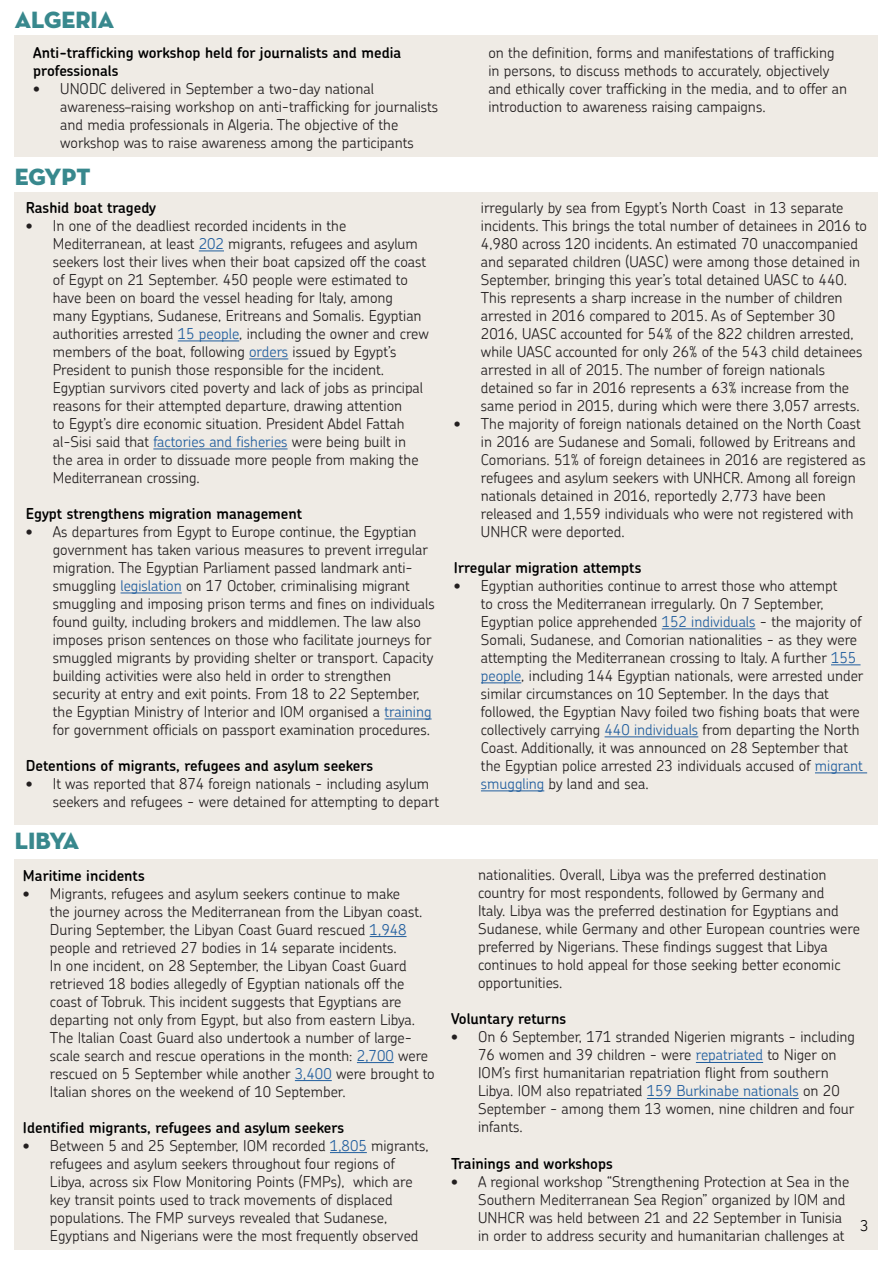
<style>
.page{position:relative;width:893px;height:1263px;background:#fff}
.page>*{position:absolute;margin:0;border:0;box-sizing:border-box;transform-origin:0 0}
.t1{font:24px "Neutra Disp Titling";color:#38888d}
.t2{font:300 15px/18px "Chevin";color:#231f20}
.t3{font:600 15px/18px "Chevin";color:#000}
.t4{font:300 15px "Chevin";color:#000}
.s1{color:#215e9e}
</style>
<div class="page">
<div style="left:15px;top:859px;width:863px;height:390px;background:#efebe5"></div>
<hr style="left:370px;top:936px;width:37px;height:1px;background:#215e9e">
<hr style="left:357px;top:1062px;width:37px;height:1px;background:#215e9e">
<hr style="left:295px;top:1080px;width:37px;height:1px;background:#215e9e">
<hr style="left:330px;top:1152px;width:37px;height:1px;background:#215e9e">
<hr style="left:696px;top:1062px;width:67px;height:1px;background:#215e9e">
<hr style="left:647px;top:1098px;width:152px;height:1px;background:#215e9e">
<div style="left:15px;top:192px;width:863px;height:632px;background:#efebe5"></div>
<svg style="left:199px;top:251px;width:25px;height:1px"></svg>
<hr style="left:178px;top:341px;width:61px;height:1px;background:#215e9e">
<hr style="left:249px;top:359px;width:39px;height:1px;background:#215e9e">
<hr style="left:153px;top:449px;width:135px;height:1px;background:#215e9e">
<hr style="left:121px;top:593px;width:61px;height:1px;background:#215e9e">
<hr style="left:385px;top:719px;width:47px;height:1px;background:#215e9e">
<hr style="left:662px;top:629px;width:93px;height:1px;background:#215e9e">
<svg style="left:831px;top:665px;width:29px;height:1px"></svg>
<hr style="left:481px;top:683px;width:40px;height:1px;background:#215e9e">
<hr style="left:605px;top:737px;width:93px;height:1px;background:#215e9e">
<hr style="left:815px;top:773px;width:52px;height:1px;background:#215e9e">
<hr style="left:481px;top:791px;width:63px;height:1px;background:#215e9e">
<div style="left:15px;top:36px;width:863px;height:121px;background:#efebe5"></div>
<h1 class="t1" style="left:15px;top:5px;width:101px">ALGERIA</h1>
<p class="t3" style="left:33px;top:43px;width:369px">Anti-trafficking workshop held for journalists and media professionals</p>
<p class="t2" style="left:60px;top:79px;width:379px;text-indent:-27px">• UNODC delivered in September a two-day national awareness–raising workshop on anti-trafficking for journalists and media professionals in Algeria. The objective of the workshop was to raise awareness among the participants</p>
<h1 class="t1" style="left:15px;top:161px;width:77px">EGYPT</h1>
<p class="t3" style="left:26px;top:198px;width:132px">Rashid boat tragedy</p>
<p class="t2" style="left:53px;top:216px;width:378px;text-indent:-27px">• In one of the deadliest recorded incidents in the Mediterranean, at least <span class="s1">202</span> migrants, refugees and asylum seekers lost their lives when their boat capsized off the coast of Egypt on 21 September. 450 people were estimated to have been on board the vessel heading for Italy, among many Egyptians, Sudanese, Eritreans and Somalis. Egyptian authorities arrested <span class="s1">15 people</span>, including the owner and crew members of the boat, following <span class="s1">orders</span> issued by Egypt’s President to punish those responsible for the incident.<br>Egyptian survivors cited poverty and lack of jobs as principal reasons for their attempted departure, drawing attention<br>to Egypt’s dire economic situation. President Abdel Fattah al-Sisi said that <span class="s1">factories and fisheries</span> were being built in the area in order to dissuade more people from making the Mediterranean crossing.</p>
<p class="t3" style="left:26px;top:504px;width:278px">Egypt strengthens migration management</p>
<p class="t2" style="left:53px;top:522px;width:383px;text-indent:-27px">• As departures from Egypt to Europe continue, the Egyptian government has taken various measures to prevent irregular migration. The Egyptian Parliament passed landmark anti&shy;smuggling <span class="s1">legislation</span> on 17 October, criminalising migrant smuggling and imposing prison terms and fines on individuals found guilty, including brokers and middlemen. The law also imposes prison sentences on those who facilitate journeys for smuggled migrants by providing shelter or transport. Capacity building activities were also held in order to strengthen security at entry and exit points. From 18 to 22 September, the Egyptian Ministry of Interior and IOM organised a <span class="s1">training </span>for government officials on passport examination procedures.</p>
<p class="t3" style="left:26px;top:756px;width:349px">Detentions of migrants, refugees and asylum seekers</p>
<p class="t2" style="left:53px;top:774px;width:388px;text-indent:-27px">• It was reported that 874 foreign nationals - including asylum seekers and refugees - were detained for attempting to depart</p>
<h1 class="t1" style="left:15px;top:826px;width:66px">LIBYA</h1>
<p class="t3" style="left:23px;top:866px;width:123px">Maritime incidents</p>
<p class="t2" style="left:50px;top:884px;width:386px;text-indent:-27px">• Migrants, refugees and asylum seekers continue to make<br>the journey across the Mediterranean from the Libyan coast.<br>During September, the Libyan Coast Guard rescued <span class="s1">1,948 </span>people and retrieved 27 bodies in 14 separate incidents.<br>In one incident, on 28 September, the Libyan Coast Guard retrieved 18 bodies allegedly of Egyptian nationals off the coast of Tobruk. This incident suggests that Egyptians are departing not only from Egypt, but also from eastern Libya.<br>The Italian Coast Guard also undertook a number of large&shy;scale search and rescue operations in the month: <span class="s1">2,700</span> were rescued on 5 September while another <span class="s1">3,400</span> were brought to Italian shores on the weekend of 10 September.</p>
<p class="t3" style="left:23px;top:1118px;width:323px">Identified migrants, refugees and asylum seekers</p>
<p class="t2" style="left:50px;top:1136px;width:380px;text-indent:-27px">• Between 5 and 25 September, IOM recorded <span class="s1">1,805</span> migrants, refugees and asylum seekers throughout four regions of Libya, across six Flow Monitoring Points (FMPs), which are key transit points used to track movements of displaced populations. The FMP surveys revealed that Sudanese, Egyptians and Nigerians were the most frequently observed</p>
<p class="t2" style="left:488px;top:43px;width:360px">on the definition, forms and manifestations of trafficking in persons, to discuss methods to accurately, objectively and ethically cover trafficking in the media, and to offer an introduction to awareness raising campaigns.</p>
<p class="t2" style="left:481px;top:198px;width:388px">irregularly by sea from Egypt’s North Coast in 13 separate incidents. This brings the total number of detainees in 2016 to 4,980 across 120 incidents. An estimated 70 unaccompanied and separated children (UASC) were among those detained in September, bringing this year’s total detained UASC to 440.<br>This represents a sharp increase in the number of children arrested in 2016 compared to 2015. As of September 30<br>2016, UASC accounted for 54% of the 822 children arrested, while UASC accounted for only 26% of the 543 child detainees arrested in all of 2015. The number of foreign nationals detained so far in 2016 represents a 63% increase from the same period in 2015, during which were there 3,057 arrests.</p>
<p class="t2" style="left:481px;top:414px;width:386px;text-indent:-27px">• The majority of foreign nationals detained on the North Coast in 2016 are Sudanese and Somali, followed by Eritreans and Comorians. 51% of foreign detainees in 2016 are registered as refugees and asylum seekers with UNHCR. Among all foreign nationals detained in 2016, reportedly 2,773 have been released and 1,559 individuals who were not registered with UNHCR were deported.</p>
<p class="t3" style="left:454px;top:558px;width:189px">Irregular migration attempts</p>
<p class="t2" style="left:481px;top:576px;width:384px;text-indent:-27px">• Egyptian authorities continue to arrest those who attempt<br>to cross the Mediterranean irregularly. On 7 September, Egyptian police apprehended <span class="s1">152 individuals</span> - the majority of Somali, Sudanese, and Comorian nationalities - as they were attempting the Mediterranean crossing to Italy. A further <span class="s1">155 people</span>, including 144 Egyptian nationals, were arrested under similar circumstances on 10 September. In the days that followed, the Egyptian Navy foiled two fishing boats that were collectively carrying <span class="s1">440 individuals</span> from departing the North Coast. Additionally, it was announced on 28 September that the Egyptian police arrested 23 individuals accused of <span class="s1">migrant smuggling</span> by land and sea.</p>
<p class="t2" style="left:478px;top:866px;width:383px">nationalities. Overall, Libya was the preferred destination country for most respondents, followed by Germany and<br>Italy. Libya was the preferred destination for Egyptians and Sudanese, while Germany and other European countries were preferred by Nigerians. These findings suggest that Libya continues to hold appeal for those seeking better economic opportunities.</p>
<p class="t3" style="left:451px;top:1010px;width:117px">Voluntary returns</p>
<p class="t2" style="left:478px;top:1028px;width:378px;text-indent:-27px">• On 6 September, 171 stranded Nigerien migrants - including 76 women and 39 children - were <span class="s1">repatriated</span> to Niger on IOM’s first humanitarian repatriation flight from southern Libya. IOM also repatriated <span class="s1">159 Burkinabe nationals</span> on 20<br>September - among them 13 women, nine children and four infants.</p>
<p class="t3" style="left:451px;top:1154px;width:163px">Trainings and workshops</p>
<p class="t2" style="left:478px;top:1172px;width:373px;text-indent:-27px">• A regional workshop “Strengthening Protection at Sea in the Southern Mediterranean Sea Region” organized by IOM and UNHCR was held between 21 and 22 September in Tunisia in order to address security and humanitarian challenges at</p>
<p class="t4" style="left:860px;top:1216px;width:10px">3</p>
</div>
